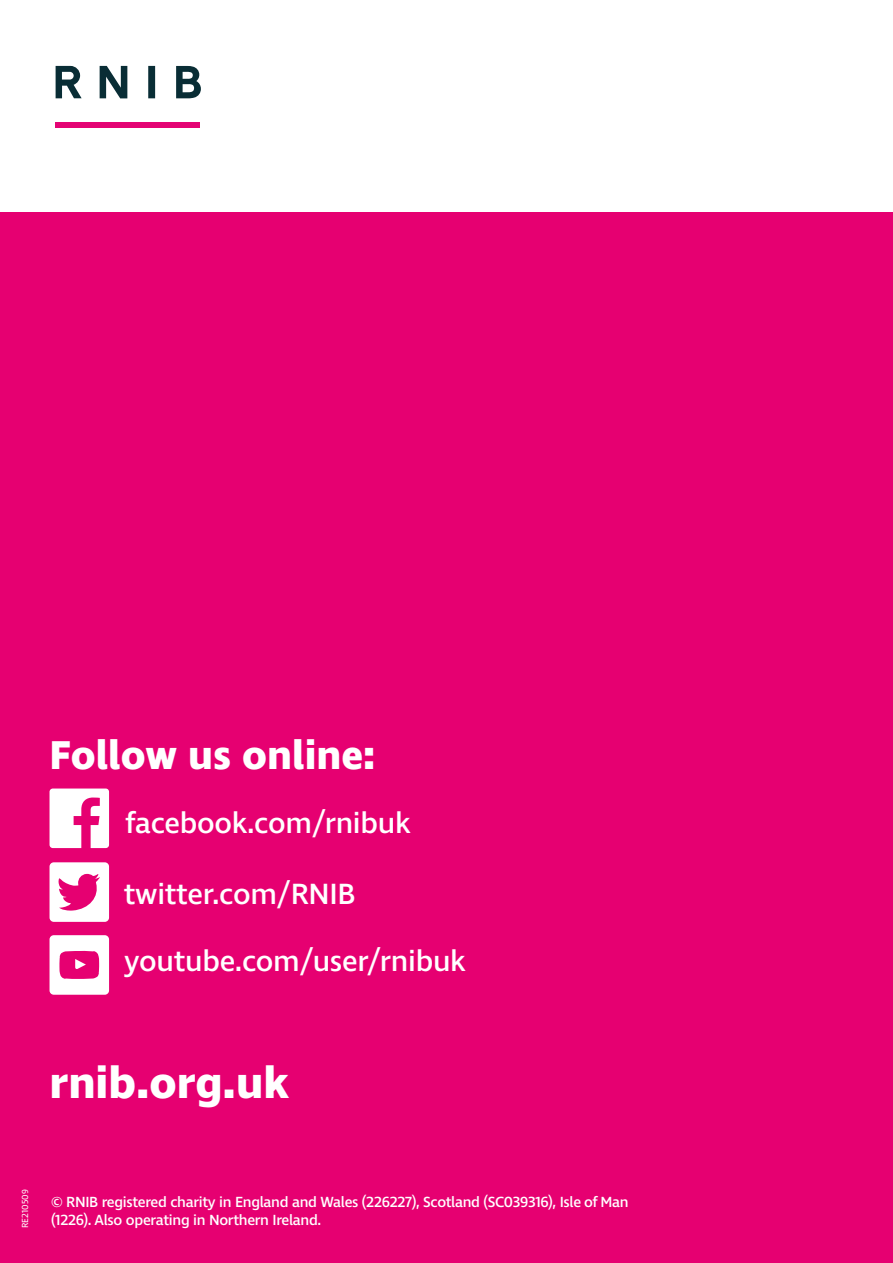
<style>
.page{position:relative;width:893px;height:1263px;background:#fff}
.page>*{position:absolute;margin:0;border:0;box-sizing:border-box;transform-origin:0 0}
.RNIB_web_big{font:700 45px "Ingra";color:#fff}
.Helpline{font:700 41.1px "Ingra";color:#fff}
.Back_page_items{font:500 29.85px "Ingra";letter-spacing:-.01em;color:#fff}
.t1{font:500 15px/18px "Ingra";letter-spacing:-.02em;color:#fff}
.t2{font:9px "Ingra";color:#fff}
</style>
<div class="page">
<div style="left:0;top:213px;width:893px;height:1050px;background:#e60071"></div>
<svg style="left:50px;top:788px;width:59px;height:60px"></svg>
<svg style="left:50px;top:862px;width:59px;height:60px"></svg>
<svg style="left:50px;top:935px;width:59px;height:60px"></svg>
<div style="left:55px;top:122px;width:145px;height:6px;background:#e40474"></div>
<svg style="left:56px;top:66px;width:99px;height:32px"></svg>
<svg style="left:176px;top:66px;width:25px;height:32px"></svg>
<p class="Helpline" style="left:50px;top:729px;width:327px">Follow us online:</p>
<p class="Back_page_items" style="left:125px;top:805px;width:287px">facebook.com/rnibuk</p>
<p class="Back_page_items" style="left:124px;top:875px;width:233px">twitter.com/RNIB</p>
<p class="Back_page_items" style="left:124px;top:942px;width:343px">youtube.com/user/rnibuk</p>
<p class="RNIB_web_big" style="left:50px;top:1054px;width:241px">rnib.org.uk</p>
<p class="t2" style="left:19px;top:1228px;width:40px;rotate:-90deg">RE210509</p>
<p class="t1" style="left:51px;top:1193px;width:579px">© RNIB registered charity in England and Wales (226227), Scotland (SC039316), Isle of Man (1226). Also operating in Northern Ireland.</p>
</div>
